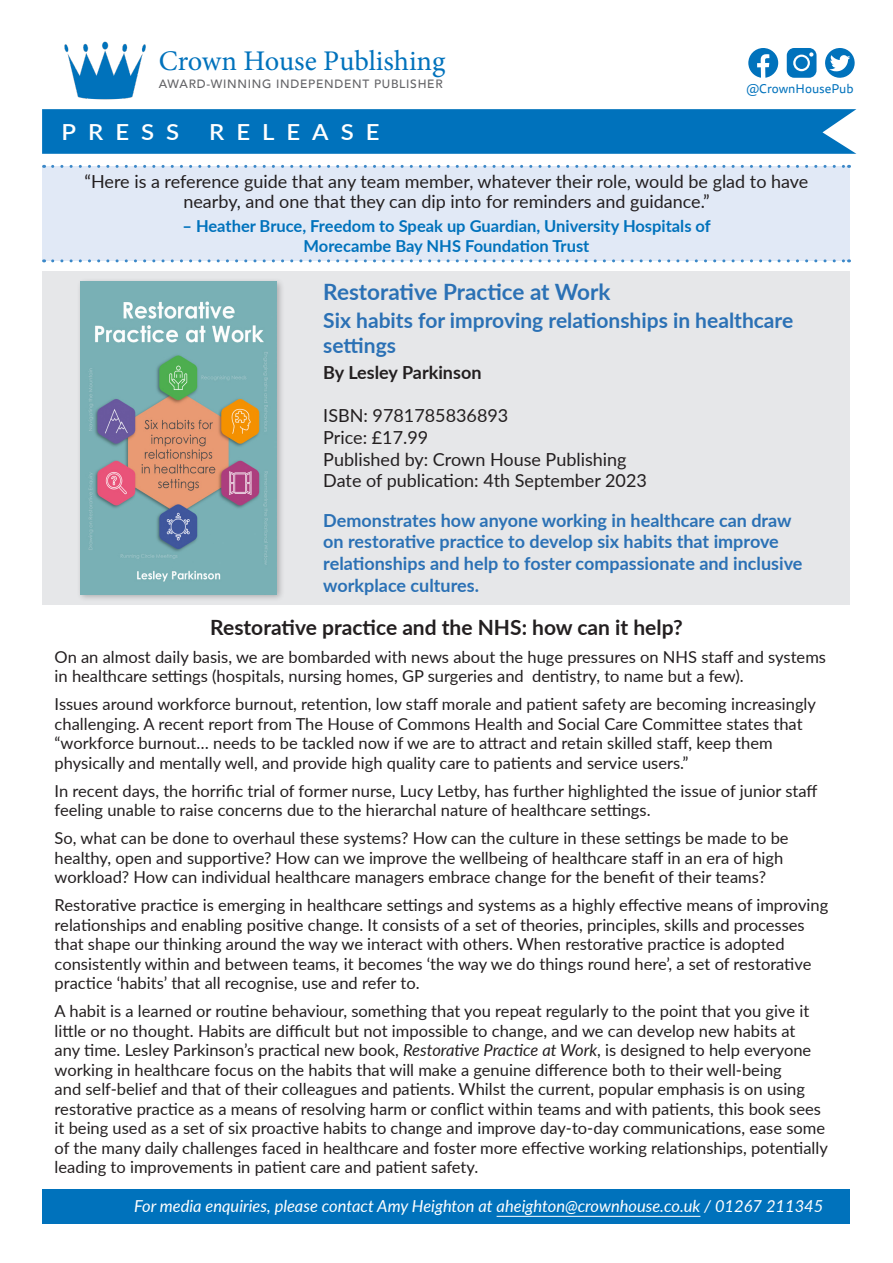
<style>
.page{position:relative;width:893px;height:1263px;background:#fff}
.page>*{position:absolute;margin:0;border:0;box-sizing:border-box;transform-origin:0 0}
.t1{font:28.5px "Minion Pro";letter-spacing:-.005em;color:#0072bc}
.t2{font:700 22.5px "Lato";letter-spacing:-.005em;color:#2b71b5}
.t3{font:600 22.2px "Lato";letter-spacing:.5em;color:#fff;scale:1.08 1}
.t4{font:700 21px/25.2px "Lato";color:#2b71b5}
.t5{font:700 21px "Lato";color:#231f20}
.t6{font:18px/19.5px "Lato";color:#231f20;text-align:center}
.t7{font:700 18px/21.6px "Lato";color:#2b71b5}
.t8{font:700 18px "Lato";color:#231f20}
.t9{font:16.5px/19.5px "Lato";color:#231f20}
.t10{font:700 16.5px "Lato";color:#0072bc}
.t11{font:italic 16.5px "Lato";color:#fff}
.t12{font:12.6px "Tisa Sans Pro";color:#0072bc}
.t13{font:500 12px "Avenir";letter-spacing:.06em;color:#636366}
.s1{font-style:italic}
</style>
<div class="page">
<div style="left:43px;top:271px;width:807px;height:334px;background:#e6e7e9"></div>
<div style="left:77px;top:278px;width:208px;height:325px;background:#231f20;opacity:.3"></div>
<img style="left:80px;top:282px;width:196px;height:312px">
<div style="left:43px;top:1189px;width:807px;height:35px;background:#0072bc"></div>
<hr style="left:497px;top:1216px;width:203px;height:1px;background:#fff">
<img style="left:64px;top:41px;width:82px;height:59px">
<div style="left:42px;top:109px;width:814px;height:45px;background:#0072bc"></div>
<div style="left:43px;top:166px;width:807px;height:95px;background:#e1e9f6"></div>
<svg style="left:748px;top:48px;width:30px;height:30px"></svg>
<svg style="left:825px;top:48px;width:30px;height:30px"></svg>
<svg style="left:787px;top:48px;width:29px;height:30px"></svg>
<svg style="left:53px;top:165px;width:796px;height:3px"></svg>
<svg style="left:53px;top:259px;width:796px;height:3px"></svg>
<p class="t1" style="left:159px;top:42px;width:288px">Crown House Publishing</p>
<p class="t13" style="left:159px;top:73px;width:285px">AWARD-WINNING INDEPENDENT PUBLISHER</p>
<p class="t3" style="left:62px;top:116px;width:110px">PRESS</p>
<p class="t3" style="left:209px;top:116px;width:159px">RELEASE</p>
<p class="t6" style="left:84px;top:171px;width:725px">“Here is a reference guide that any team member, whatever their role, would be glad to have nearby, and one that they can dip into for reminders and guidance.”</p>
<p class="t10" style="left:182px;top:214px;width:530px">– Heather Bruce, Freedom to Speak up Guardian, University Hospitals of</p>
<p class="t10" style="left:304px;top:234px;width:287px">Morecambe Bay NHS Foundation Trust</p>
<p class="t12" style="left:747px;top:81px;width:108px">@CrownHousePub</p>
<p class="t2" style="left:323px;top:275px;width:289px">Restorative Practice at Work</p>
<p class="t4" style="left:323px;top:307px;width:472px">Six habits for improving relationships in healthcare settings</p>
<p class="t8" style="left:323px;top:359px;width:160px">By Lesley Parkinson</p>
<p class="t6" style="left:323px;top:405px;width:186px">ISBN: 9781785836893</p>
<p class="t6" style="left:323px;top:427px;width:107px">Price: £17.99</p>
<p class="t6" style="left:323px;top:448px;width:305px">Published by: Crown House Publishing</p>
<p class="t6" style="left:323px;top:470px;width:325px">Date of publication: 4th September 2023</p>
<p class="t7" style="left:323px;top:509px;width:481px">Demonstrates how anyone working in healthcare can draw on restorative practice to develop six habits that improve relationships and help to foster compassionate and inclusive workplace cultures.</p>
<p class="t5" style="left:210px;top:611px;width:474px">Restorative practice and the NHS: how can it help?</p>
<p class="t9" style="left:55px;top:646px;width:773px">On an almost daily basis, we are bombarded with news about the huge pressures on NHS staff and systems in healthcare settings (hospitals, nursing homes, GP surgeries and dentistry, to name but a few).</p>
<p class="t9" style="left:55px;top:694px;width:763px">Issues around workforce burnout, retention, low staff morale and patient safety are becoming increasingly challenging. A recent report from The House of Commons Health and Social Care Committee states that “workforce burnout… needs to be tackled now if we are to attract and retain skilled staff, keep them physically and mentally well, and provide high quality care to patients and service users.”</p>
<p class="t9" style="left:55px;top:780px;width:764px">In recent days, the horrific trial of former nurse, Lucy Letby, has further highlighted the issue of junior staff feeling unable to raise concerns due to the hierarchal nature of healthcare settings.</p>
<p class="t9" style="left:55px;top:828px;width:735px">So, what can be done to overhaul these systems? How can the culture in these settings be made to be healthy, open and supportive? How can we improve the wellbeing of healthcare staff in an era of high workload? How can individual healthcare managers embrace change for the benefit of their teams?</p>
<p class="t9" style="left:55px;top:895px;width:775px">Restorative practice is emerging in healthcare settings and systems as a highly effective means of improving relationships and enabling positive change. It consists of a set of theories, principles, skills and processes that shape our thinking around the way we interact with others. When restorative practice is adopted consistently within and between teams, it becomes ‘the way we do things round here’, a set of restorative practice ‘habits’ that all recognise, use and refer to.</p>
<p class="t9" style="left:55px;top:1001px;width:775px">A habit is a learned or routine behaviour, something that you repeat regularly to the point that you give it little or no thought. Habits are difficult but not impossible to change, and we can develop new habits at<br>any time. Lesley Parkinson’s practical new book, <span class="s1">Restorative Practice at Work</span>, is designed to help everyone working in healthcare focus on the habits that will make a genuine difference both to their well-being<br>and self-belief and that of their colleagues and patients. Whilst the current, popular emphasis is on using restorative practice as a means of resolving harm or conflict within teams and with patients, this book sees it being used as a set of six proactive habits to change and improve day-to-day communications, ease some of the many daily challenges faced in healthcare and foster more effective working relationships, potentially leading to improvements in patient care and patient safety.</p>
<p class="t11" style="left:134px;top:1195px;width:691px">For media enquiries, please contact Amy Heighton at aheighton@crownhouse.co.uk / 01267 211345</p>
</div>
